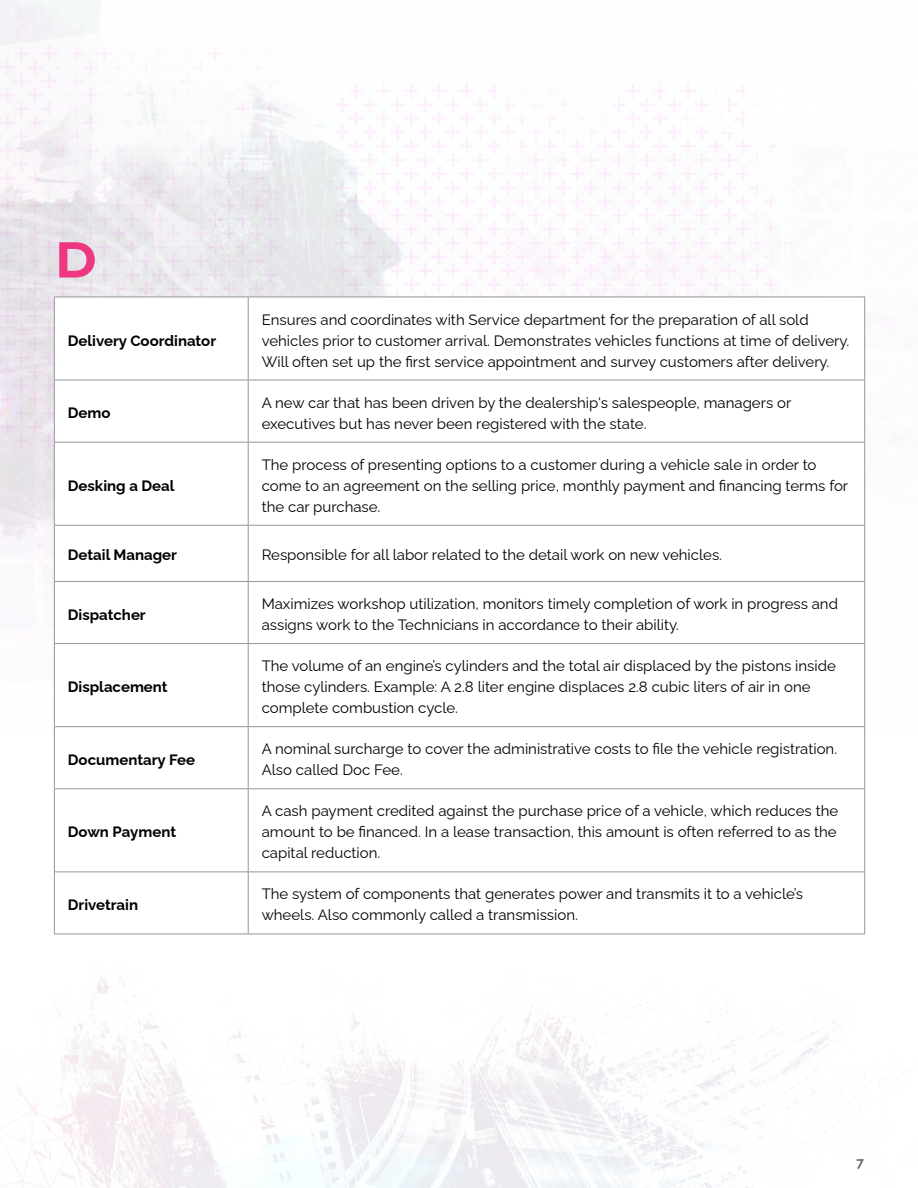
<style>
.page{position:relative;width:918px;height:1188px;background:#fff}
.page>*{position:absolute;margin:0;border:0;box-sizing:border-box;transform-origin:0 0}
.t1{font:700 50.4px "Montserrat";color:#ee3780}
.t2{font:15px/21px "Raleway";color:#000}
.t3{font:700 15px "Raleway";color:#000}
.t4{font:700 13.5px "Raleway";color:#58595b}
</style>
<div class="page">
<img style="left:0;top:977px;width:912px;height:211px">
<img style="left:0;top:0;width:434px;height:600px">
<svg style="left:55px;top:298px;width:809px;height:636px"></svg>
<hr style="left:54px;top:297px;width:194px;height:1px;background:#939598">
<hr style="left:54px;top:297px;width:1px;height:83px;background:#939598">
<hr style="left:248px;top:297px;width:617px;height:1px;background:#939598">
<hr style="left:248px;top:297px;width:1px;height:83px;background:#939598">
<hr style="left:864px;top:297px;width:1px;height:83px;background:#939598">
<hr style="left:54px;top:380px;width:194px;height:1px;background:#939598">
<hr style="left:54px;top:380px;width:1px;height:62px;background:#939598">
<hr style="left:248px;top:380px;width:617px;height:1px;background:#939598">
<hr style="left:248px;top:380px;width:1px;height:62px;background:#939598">
<hr style="left:864px;top:380px;width:1px;height:62px;background:#939598">
<hr style="left:54px;top:442px;width:194px;height:1px;background:#939598">
<hr style="left:54px;top:442px;width:1px;height:83px;background:#939598">
<hr style="left:248px;top:442px;width:617px;height:1px;background:#939598">
<hr style="left:248px;top:442px;width:1px;height:83px;background:#939598">
<hr style="left:864px;top:442px;width:1px;height:83px;background:#939598">
<hr style="left:54px;top:525px;width:194px;height:1px;background:#939598">
<hr style="left:54px;top:526px;width:1px;height:55px;background:#939598">
<hr style="left:248px;top:525px;width:617px;height:1px;background:#939598">
<hr style="left:248px;top:526px;width:1px;height:55px;background:#939598">
<hr style="left:864px;top:526px;width:1px;height:55px;background:#939598">
<hr style="left:54px;top:581px;width:194px;height:1px;background:#939598">
<hr style="left:54px;top:582px;width:1px;height:61px;background:#939598">
<hr style="left:248px;top:581px;width:617px;height:1px;background:#939598">
<hr style="left:248px;top:582px;width:1px;height:61px;background:#939598">
<hr style="left:864px;top:582px;width:1px;height:61px;background:#939598">
<hr style="left:54px;top:643px;width:194px;height:1px;background:#939598">
<hr style="left:54px;top:644px;width:1px;height:82px;background:#939598">
<hr style="left:248px;top:643px;width:617px;height:1px;background:#939598">
<hr style="left:248px;top:644px;width:1px;height:82px;background:#939598">
<hr style="left:864px;top:644px;width:1px;height:82px;background:#939598">
<hr style="left:54px;top:726px;width:194px;height:1px;background:#939598">
<hr style="left:54px;top:727px;width:1px;height:61px;background:#939598">
<hr style="left:248px;top:726px;width:617px;height:1px;background:#939598">
<hr style="left:248px;top:727px;width:1px;height:61px;background:#939598">
<hr style="left:864px;top:727px;width:1px;height:61px;background:#939598">
<hr style="left:54px;top:788px;width:194px;height:1px;background:#939598">
<hr style="left:54px;top:789px;width:1px;height:83px;background:#939598">
<hr style="left:248px;top:788px;width:617px;height:1px;background:#939598">
<hr style="left:248px;top:789px;width:1px;height:83px;background:#939598">
<hr style="left:864px;top:789px;width:1px;height:83px;background:#939598">
<hr style="left:54px;top:872px;width:194px;height:1px;background:#939598">
<hr style="left:54px;top:872px;width:1px;height:62px;background:#939598">
<hr style="left:248px;top:872px;width:617px;height:1px;background:#939598">
<hr style="left:248px;top:872px;width:1px;height:62px;background:#939598">
<hr style="left:864px;top:872px;width:1px;height:62px;background:#939598">
<hr style="left:54px;top:934px;width:194px;height:1px;background:#939598">
<hr style="left:248px;top:934px;width:617px;height:1px;background:#939598">
<h1 class="t1" style="left:55px;top:223px;width:43px">D</h1>
<p class="t3" style="left:68px;top:328px;width:150px">Delivery Coordinator</p>
<p class="t2" style="left:262px;top:307px;width:589px">Ensures and coordinates with Service department for the preparation of all sold vehicles prior to customer arrival. Demonstrates vehicles functions at time of delivery.<br>Will often set up the first service appointment and survey customers after delivery.</p>
<p class="t3" style="left:68px;top:401px;width:44px">Demo</p>
<p class="t2" style="left:262px;top:390px;width:531px">A new car that has been driven by the dealership's salespeople, managers or executives but has never been registered with the state.</p>
<p class="t3" style="left:68px;top:473px;width:108px">Desking a Deal</p>
<p class="t2" style="left:262px;top:452px;width:588px">The process of presenting options to a customer during a vehicle sale in order to come to an agreement on the selling price, monthly payment and financing terms for the car purchase.</p>
<p class="t3" style="left:68px;top:543px;width:111px">Detail Manager</p>
<p class="t2" style="left:262px;top:543px;width:462px">Responsible for all labor related to the detail work on new vehicles.</p>
<p class="t3" style="left:68px;top:602px;width:79px">Dispatcher</p>
<p class="t2" style="left:262px;top:592px;width:578px">Maximizes workshop utilization, monitors timely completion of work in progress and assigns work to the Technicians in accordance to their ability.</p>
<p class="t3" style="left:68px;top:675px;width:101px">Displacement</p>
<p class="t2" style="left:262px;top:654px;width:576px">The volume of an engine’s cylinders and the total air displaced by the pistons inside those cylinders. Example: A 2.8 liter engine displaces 2.8 cubic liters of air in one complete combustion cycle.</p>
<p class="t3" style="left:68px;top:747px;width:129px">Documentary Fee</p>
<p class="t2" style="left:262px;top:737px;width:577px">A nominal surcharge to cover the administrative costs to file the vehicle registration.<br>Also called Doc Fee.</p>
<p class="t3" style="left:68px;top:820px;width:110px">Down Payment</p>
<p class="t2" style="left:262px;top:799px;width:578px;text-align:justify">A cash payment credited against the purchase price of a vehicle, which reduces the amount to be financed. In a lease transaction, this amount is often referred to as the capital reduction.</p>
<p class="t3" style="left:68px;top:893px;width:72px">Drivetrain</p>
<p class="t2" style="left:262px;top:882px;width:543px">The system of components that generates power and transmits it to a vehicle’s wheels. Also commonly called a transmission.</p>
<p class="t4" style="left:856px;top:1152px;width:9px">7</p>
</div>
